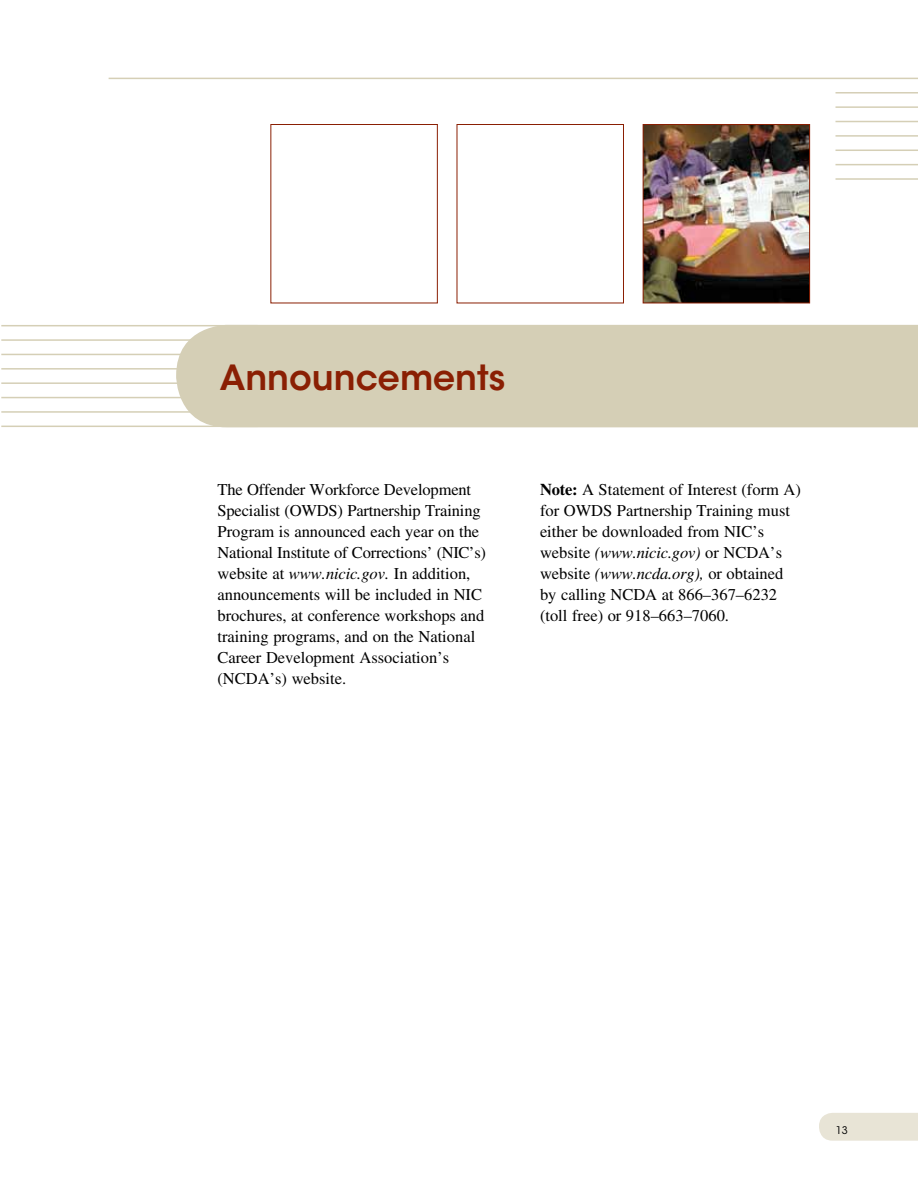
<style>
.page{position:relative;width:918px;height:1188px;background:#fff}
.page>*{position:absolute;margin:0;border:0;box-sizing:border-box;transform-origin:0 0}
.Chap_head{font:600 34.5px "ITC Avant Garde Std";color:#8a1f03}
.body_text{font:16.5px/21px "Times LT Std";color:#000}
.t1{font:10.5px "ITC Avant Garde Std";color:#000}
.s1{font-style:italic}
.s2{font-weight:700}
</style>
<div class="page">
<hr style="left:1px;top:325px;width:257px;height:1px;background:#d5cfb6">
<hr style="left:1px;top:339px;width:257px;height:2px;background:#d5cfb6">
<hr style="left:1px;top:354px;width:257px;height:1px;background:#d5cfb6">
<hr style="left:1px;top:368px;width:257px;height:2px;background:#d5cfb6">
<hr style="left:1px;top:382px;width:257px;height:2px;background:#d5cfb6">
<hr style="left:1px;top:397px;width:257px;height:1px;background:#d5cfb6">
<hr style="left:1px;top:411px;width:257px;height:2px;background:#d5cfb6">
<hr style="left:1px;top:426px;width:257px;height:1px;background:#d5cfb6">
<div style="left:176px;top:325px;width:742px;height:102px;background:#d5cfb6"></div>
<div style="left:819px;top:1113px;width:99px;height:28px;background:#e8e4d6"></div>
<hr style="left:109px;top:78px;width:809px;height:1px;background:#d5cfb6">
<hr style="left:836px;top:92px;width:82px;height:2px;background:#d5cfb6">
<hr style="left:836px;top:106px;width:82px;height:2px;background:#d5cfb6">
<hr style="left:836px;top:121px;width:82px;height:1px;background:#d5cfb6">
<hr style="left:836px;top:135px;width:82px;height:2px;background:#d5cfb6">
<hr style="left:836px;top:150px;width:82px;height:1px;background:#d5cfb6">
<hr style="left:836px;top:164px;width:82px;height:1px;background:#d5cfb6">
<hr style="left:836px;top:178px;width:82px;height:2px;background:#d5cfb6">
<div style="left:270px;top:124px;width:168px;height:179px;border:1px solid #8a1f03"></div>
<div style="left:457px;top:124px;width:167px;height:179px;border:1px solid #8a1f03"></div>
<img style="left:645px;top:126px;width:163px;height:175px">
<div style="left:643px;top:124px;width:167px;height:179px;border:1px solid #8a1f03"></div>
<p class="Chap_head" style="left:220px;top:356px;width:287px">Announcements</p>
<p class="body_text" style="left:218px;top:479px;width:270px">The Offender Workforce Development Specialist (OWDS) Partnership Training Program is announced each year on the National Institute of Corrections’ (NIC’s) website at <span class="s1">www.nicic.gov.</span> In addition, announcements will be included in NIC brochures, at conference workshops and training programs, and on the National Career Development Association’s (NCDA’s) website.</p>
<p class="body_text" style="left:540px;top:479px;width:262px"><span class="s2">Note:</span> A Statement of Interest (form A) for OWDS Partnership Training must either be downloaded from NIC’s website <span class="s1">(www.nicic.gov)</span> or NCDA’s website <span class="s1">(www.ncda.org),</span> or obtained by calling NCDA at 866–367–6232 (toll free) or 918–663–7060.</p>
<p class="t1" style="left:836px;top:1124px;width:14px">13</p>
</div>
